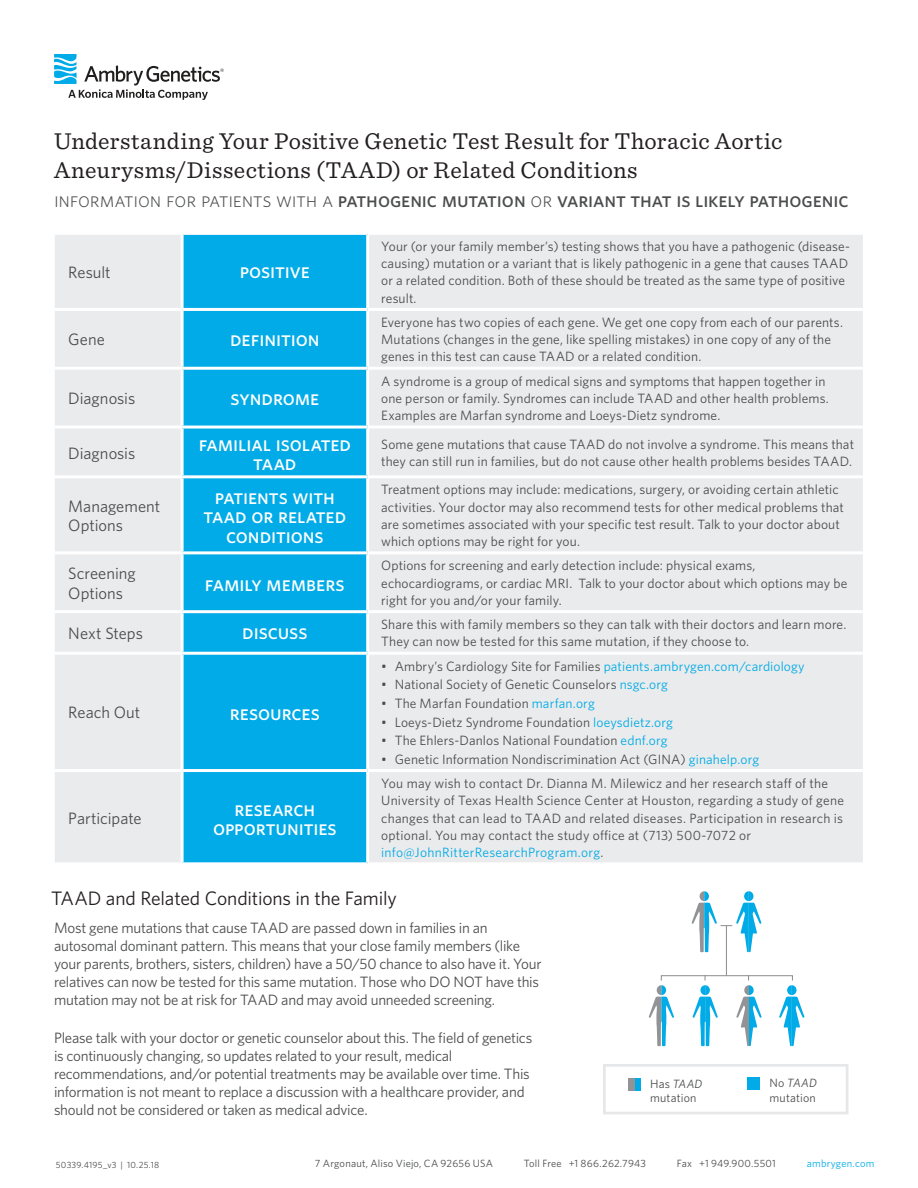
<style>
.page{position:relative;width:918px;height:1188px;background:#fff}
.page>*{position:absolute;margin:0;border:0;box-sizing:border-box;transform-origin:0 0}
.Titles{font:24px/28.8px "Sentinel";letter-spacing:.02em;color:#231f20}
.t1{font:21px/19.5px "Whitney Medium SC";letter-spacing:-.005em;color:#fff;text-align:center}
.t2{font:21px "Whitney Medium SC";letter-spacing:-.005em;color:#4b4c4d}
.Black_all_caps_subhe{font:19.5px "Whitney";letter-spacing:-.01em;color:#231f20}
.Black_all_caps_subhe-2{font:16.5px/19.8px "Whitney";color:#4b4c4d}
.Section_text{font:15px/18px "Whitney";letter-spacing:-.015em;color:#4b4c4d}
.Body_Copy{font:13.5px/17.2px "Whitney";letter-spacing:.01em;color:#4b4c4d}
.Bullet_copy{font:13.5px/17.2px "Whitney";letter-spacing:.01em;color:#4b4c4d}
.Main_table_copy{font:12px/14.4px "Whitney";letter-spacing:.015em;color:#4b4c4d}
.t3{font:10.5px "Whitney";letter-spacing:.015em;color:#4b4c4d}
.t4{font:10.5px "Whitney";letter-spacing:.02em;color:#00abe7}
.t5{font:9px "Whitney";letter-spacing:.025em;color:#4b4c4d}
.s1{font-family:"Whitney Light SC"}
.s2{color:#00abe7}
.s3{font-style:italic}
</style>
<div class="page">
<div style="left:603px;top:1064px;width:245px;height:50px;border:3px solid #e6e7e9"></div>
<div style="left:55px;top:235px;width:808px;height:627px;background:#eaebec"></div>
<div style="left:184px;top:235px;width:182px;height:627px;background:#00abe7"></div>
<hr style="left:181px;top:613px;width:3px;height:39px;background:#fff">
<hr style="left:181px;top:655px;width:3px;height:114px;background:#fff">
<hr style="left:182px;top:610px;width:186px;height:3px;background:#fff">
<hr style="left:182px;top:652px;width:186px;height:3px;background:#fff">
<hr style="left:182px;top:769px;width:186px;height:3px;background:#fff">
<hr style="left:55px;top:308px;width:127px;height:3px;background:#fff">
<hr style="left:55px;top:367px;width:127px;height:3px;background:#fff">
<hr style="left:55px;top:426px;width:127px;height:3px;background:#fff">
<hr style="left:55px;top:475px;width:127px;height:3px;background:#fff">
<hr style="left:55px;top:551px;width:127px;height:3px;background:#fff">
<hr style="left:55px;top:610px;width:127px;height:3px;background:#fff">
<hr style="left:55px;top:652px;width:127px;height:3px;background:#fff">
<hr style="left:55px;top:769px;width:127px;height:3px;background:#fff">
<hr style="left:181px;top:235px;width:3px;height:73px;background:#fff">
<hr style="left:181px;top:311px;width:3px;height:56px;background:#fff">
<hr style="left:181px;top:370px;width:3px;height:56px;background:#fff">
<hr style="left:181px;top:429px;width:3px;height:46px;background:#fff">
<hr style="left:181px;top:478px;width:3px;height:73px;background:#fff">
<hr style="left:181px;top:554px;width:3px;height:56px;background:#fff">
<hr style="left:181px;top:772px;width:3px;height:90px;background:#fff">
<hr style="left:182px;top:308px;width:186px;height:3px;background:#fff">
<hr style="left:182px;top:367px;width:186px;height:3px;background:#fff">
<hr style="left:182px;top:426px;width:186px;height:3px;background:#fff">
<hr style="left:182px;top:475px;width:186px;height:3px;background:#fff">
<hr style="left:182px;top:551px;width:186px;height:3px;background:#fff">
<hr style="left:366px;top:235px;width:3px;height:73px;background:#fff">
<hr style="left:366px;top:311px;width:3px;height:56px;background:#fff">
<hr style="left:366px;top:370px;width:3px;height:56px;background:#fff">
<hr style="left:366px;top:429px;width:3px;height:46px;background:#fff">
<hr style="left:366px;top:478px;width:3px;height:73px;background:#fff">
<hr style="left:366px;top:554px;width:3px;height:56px;background:#fff">
<hr style="left:366px;top:613px;width:3px;height:39px;background:#fff">
<hr style="left:366px;top:655px;width:3px;height:114px;background:#fff">
<hr style="left:366px;top:772px;width:3px;height:90px;background:#fff">
<hr style="left:368px;top:308px;width:495px;height:3px;background:#fff">
<hr style="left:368px;top:367px;width:495px;height:3px;background:#fff">
<hr style="left:368px;top:426px;width:495px;height:3px;background:#fff">
<hr style="left:368px;top:475px;width:495px;height:3px;background:#fff">
<hr style="left:368px;top:551px;width:495px;height:3px;background:#fff">
<hr style="left:368px;top:610px;width:495px;height:3px;background:#fff">
<hr style="left:368px;top:652px;width:495px;height:3px;background:#fff">
<hr style="left:368px;top:769px;width:495px;height:3px;background:#fff">
<svg style="left:634px;top:1078px;width:6px;height:12px"></svg>
<div style="left:748px;top:1078px;width:12px;height:12px;background:#00abe7"></div>
<div style="left:628px;top:1078px;width:6px;height:12px;background:#919396"></div>
<hr style="left:726px;top:926px;width:1px;height:49px;background:#898b8e">
<svg style="left:691px;top:891px;width:71px;height:61px"></svg>
<svg style="left:649px;top:975px;width:156px;height:71px"></svg>
<svg style="left:54px;top:54px;width:170px;height:46px"></svg>
<p class="Titles" style="left:54px;top:125px;width:730px">Understanding Your Positive Genetic Test Result for Thoracic Aortic<br>Aneurysms/Dissections (TAAD) or Related Conditions</p>
<p class="t2" style="left:54px;top:187px;width:796px"><span class="s1">information for patients with a</span> pathogenic mutation <span class="s1">or</span> variant that is likely pathogenic</p>
<p class="Black_all_caps_subhe-2" style="left:68px;top:262px;width:44px">Result</p>
<p class="t1" style="left:240px;top:261px;width:72px">positive</p>
<p class="Black_all_caps_subhe-2" style="left:68px;top:329px;width:38px">Gene</p>
<p class="t1" style="left:230px;top:328px;width:91px">definition</p>
<p class="Black_all_caps_subhe-2" style="left:68px;top:388px;width:68px">Diagnosis</p>
<p class="t1" style="left:230px;top:387px;width:91px">syndrome</p>
<p class="Body_Copy" style="left:381px;top:237px;width:470px">Your (or your family member’s) testing shows that you have a pathogenic (disease&shy;causing) mutation or a variant that is likely pathogenic in a gene that causes TAAD or a related condition. Both of these should be treated as the same type of positive result.</p>
<p class="Body_Copy" style="left:381px;top:313px;width:463px">Everyone has two copies of each gene. We get one copy from each of our parents.<br>Mutations (changes in the gene, like spelling mistakes) in one copy of any of the genes in this test can cause TAAD or a related condition.</p>
<p class="Body_Copy" style="left:381px;top:372px;width:449px">A syndrome is a group of medical signs and symptoms that happen together in one person or family. Syndromes can include TAAD and other health problems.<br>Examples are Marfan syndrome and Loeys-Dietz syndrome.</p>
<p class="Black_all_caps_subhe-2" style="left:68px;top:443px;width:68px">Diagnosis</p>
<p class="t1" style="left:199px;top:433px;width:154px">familial isolated taad</p>
<p class="Body_Copy" style="left:381px;top:435px;width:474px">Some gene mutations that cause TAAD do not involve a syndrome. This means that they can still run in families, but do not cause other health problems besides TAAD.</p>
<p class="Black_all_caps_subhe-2" style="left:68px;top:496px;width:93px">Management<br>Options</p>
<p class="t1" style="left:204px;top:486px;width:144px">patients with taad or related conditions</p>
<p class="Bullet_copy" style="left:381px;top:481px;width:464px">Treatment options may include: medications, surgery, or avoiding certain athletic activities. Your doctor may also recommend tests for other medical problems that are sometimes associated with your specific test result. Talk to your doctor about which options may be right for you.</p>
<p class="Black_all_caps_subhe-2" style="left:68px;top:563px;width:69px">Screening<br>Options</p>
<p class="Body_Copy" style="left:381px;top:557px;width:468px">Options for screening and early detection include: physical exams, echocardiograms, or cardiac MRI. Talk to your doctor about which options may be right for you and/or your family.</p>
<p class="t1" style="left:205px;top:573px;width:141px">family members</p>
<p class="Black_all_caps_subhe-2" style="left:68px;top:623px;width:76px">Next Steps</p>
<p class="t1" style="left:242px;top:622px;width:67px">discuss</p>
<p class="Body_Copy" style="left:381px;top:616px;width:467px">Share this with family members so they can talk with their doctors and learn more.<br>They can now be tested for this same mutation, if they choose to.</p>
<p class="Black_all_caps_subhe-2" style="left:68px;top:702px;width:74px">Reach Out</p>
<p class="t1" style="left:230px;top:703px;width:92px">resources</p>
<p class="Bullet_copy" style="left:381px;top:657px;width:425px">• Ambry’s Cardiology Site for Families <span class="s2">patients.ambrygen.com/cardiology</span></p>
<p class="Bullet_copy" style="left:381px;top:676px;width:288px">• National Society of Genetic Counselors <span class="s2">nsgc.org</span></p>
<p class="Bullet_copy" style="left:381px;top:694px;width:215px">• The Marfan Foundation <span class="s2">marfan.org</span></p>
<p class="Bullet_copy" style="left:381px;top:713px;width:293px">• Loeys-Dietz Syndrome Foundation <span class="s2">loeysdietz.org</span></p>
<p class="Bullet_copy" style="left:381px;top:732px;width:288px">• The Ehlers-Danlos National Foundation <span class="s2">ednf.org</span></p>
<p class="Bullet_copy" style="left:381px;top:750px;width:380px">• Genetic Information Nondiscrimination Act (GINA) <span class="s2">ginahelp.org</span></p>
<p class="Bullet_copy" style="left:381px;top:774px;width:464px">You may wish to contact Dr. Dianna M. Milewicz and her research staff of the University of Texas Health Science Center at Houston, regarding a study of gene changes that can lead to TAAD and related diseases. Participation in research is optional. You may contact the study office at (713) 500-7072 or <span class="s2">info@JohnRitterResearchProgram.org</span>.</p>
<p class="Black_all_caps_subhe" style="left:51px;top:886px;width:347px">TAAD and Related Conditions in the Family</p>
<p class="Section_text" style="left:54px;top:919px;width:489px">Most gene mutations that cause TAAD are passed down in families in an autosomal dominant pattern. This means that your close family members (like your parents, brothers, sisters, children) have a 50/50 chance to also have it. Your relatives can now be tested for this same mutation. Those who DO NOT have this mutation may not be at risk for TAAD and may avoid unneeded screening.</p>
<p class="Section_text" style="left:54px;top:1029px;width:480px">Please talk with your doctor or genetic counselor about this. The field of genetics is continuously changing, so updates related to your result, medical recommendations, and/or potential treatments may be available over time. This information is not meant to replace a discussion with a healthcare provider, and should not be considered or taken as medical advice.</p>
<p class="Black_all_caps_subhe-2" style="left:68px;top:808px;width:75px">Participate</p>
<p class="t1" style="left:213px;top:799px;width:125px">research opportunities</p>
<p class="Main_table_copy" style="left:650px;top:1076px;width:54px">Has <span class="s3">TAAD </span>mutation</p>
<p class="Main_table_copy" style="left:770px;top:1076px;width:49px">No <span class="s3">TAAD </span>mutation</p>
<p class="t5" style="left:56px;top:1159px;width:105px">50339.4195_v3 | 10.25.18</p>
<p class="t3" style="left:315px;top:1156px;width:179px">7 Argonaut, Aliso Viejo, CA 92656 USA</p>
<p class="t3" style="left:524px;top:1156px;width:124px">Toll Free +1 866.262.7943</p>
<p class="t3" style="left:677px;top:1156px;width:101px">Fax +1 949.900.5501</p>
<p class="t4" style="left:807px;top:1156px;width:69px">ambrygen.com</p>
</div>
